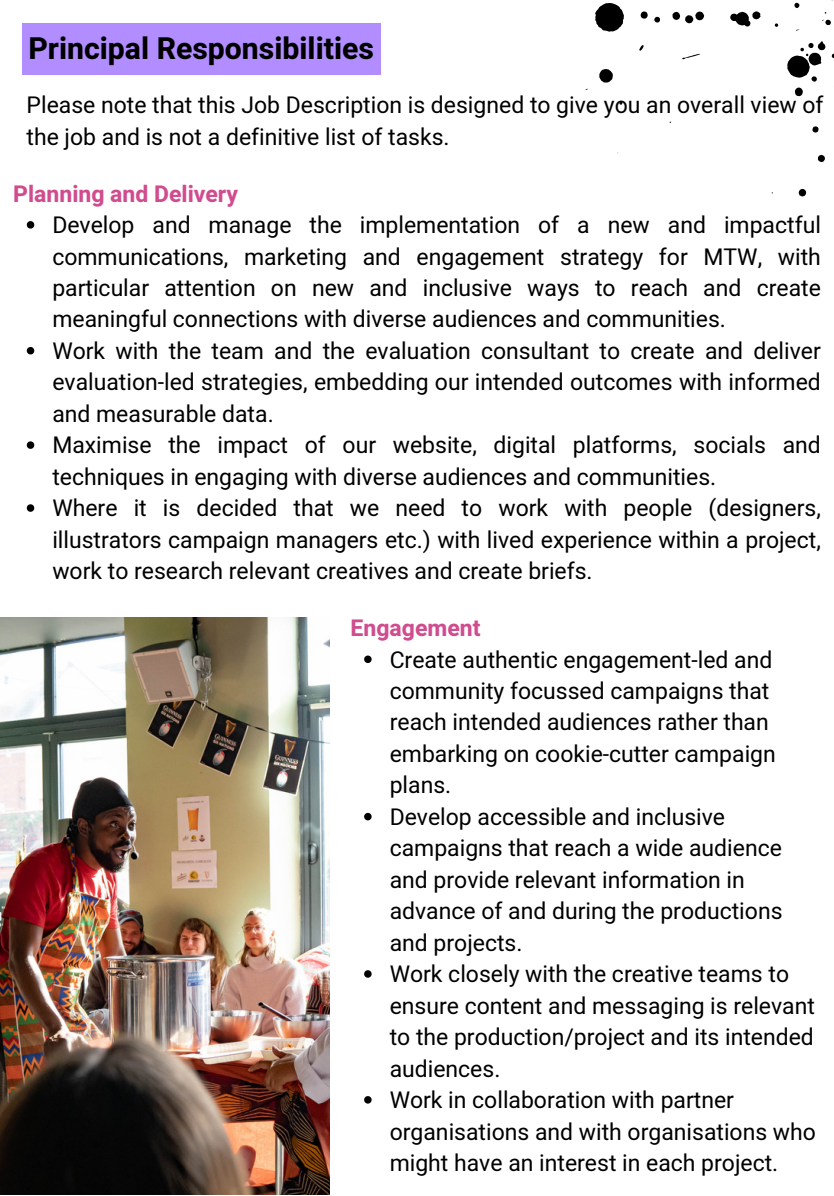
<style>
.page{position:relative;width:834px;height:1196px;background:#fff}
.page>*{position:absolute;margin:0;border:0;box-sizing:border-box;transform-origin:0 0}
.t1{font:700 30.2px "Heebo";color:#000}
.t2{font:23px/31.4px "Heebo";color:#000}
.t3{font:700 23px "Heebo";color:#d04c8e}
</style>
<div class="page">
<img style="left:0;top:617px;width:330px;height:577px">
<svg style="left:27px;top:221px;width:7px;height:7px"></svg>
<svg style="left:27px;top:347px;width:7px;height:7px"></svg>
<svg style="left:27px;top:441px;width:7px;height:8px"></svg>
<svg style="left:27px;top:504px;width:7px;height:8px"></svg>
<div style="left:22px;top:24px;width:358px;height:51px;background:#b18dff"></div>
<svg style="left:364px;top:655px;width:8px;height:8px"></svg>
<svg style="left:364px;top:813px;width:8px;height:7px"></svg>
<svg style="left:364px;top:970px;width:8px;height:7px"></svg>
<svg style="left:364px;top:1096px;width:8px;height:7px"></svg>
<svg style="left:595px;top:3px;width:29px;height:29px"></svg>
<svg style="left:599px;top:69px;width:14px;height:14px"></svg>
<svg style="left:730px;top:11px;width:31px;height:16px"></svg>
<svg style="left:672px;top:11px;width:33px;height:13px"></svg>
<svg style="left:798px;top:189px;width:9px;height:8px"></svg>
<svg style="left:817px;top:154px;width:8px;height:9px"></svg>
<svg style="left:812px;top:126px;width:7px;height:7px"></svg>
<svg style="left:640px;top:11px;width:20px;height:12px"></svg>
<svg style="left:794px;top:2px;width:6px;height:6px"></svg>
<svg style="left:682px;top:53px;width:18px;height:7px"></svg>
<svg style="left:639px;top:45px;width:5px;height:6px"></svg>
<svg style="left:774px;top:23px;width:5px;height:4px"></svg>
<svg style="left:619px;top:101px;width:4px;height:4px"></svg>
<svg style="left:787px;top:41px;width:46px;height:56px"></svg>
<svg style="left:822px;top:12px;width:9px;height:14px"></svg>
<p class="t1" style="left:28px;top:28px;width:347px">Principal Responsibilities</p>
<p class="t2" style="left:27px;top:90px;width:798px">Please note that this Job Description is designed to give you an overall view of the job and is not a definitive list of tasks.</p>
<p class="t3" style="left:13px;top:177px;width:226px">Planning and Delivery</p>
<p class="t2" style="left:52px;top:210px;width:770px;text-align:justify">Develop and manage the implementation of a new and impactful communications, marketing and engagement strategy for MTW, with particular attention on new and inclusive ways to reach and create meaningful connections with diverse audiences and communities.</p>
<p class="t2" style="left:52px;top:336px;width:770px;text-align:justify">Work with the team and the evaluation consultant to create and deliver evaluation-led strategies, embedding our intended outcomes with informed and measurable data.</p>
<p class="t2" style="left:52px;top:430px;width:770px">Maximise the impact of our website, digital platforms, socials and techniques in engaging with diverse audiences and communities.</p>
<p class="t2" style="left:52px;top:493px;width:770px;text-align:justify">Where it is decided that we need to work with people (designers, illustrators campaign managers etc.) with lived experience within a project, work to research relevant creatives and create briefs.</p>
<p class="t3" style="left:351px;top:612px;width:131px">Engagement</p>
<p class="t2" style="left:390px;top:644px;width:388px">Create authentic engagement-led and community focussed campaigns that reach intended audiences rather than embarking on cookie-cutter campaign plans.</p>
<p class="t2" style="left:390px;top:802px;width:394px">Develop accessible and inclusive campaigns that reach a wide audience and provide relevant information in advance of and during the productions and projects.</p>
<p class="t2" style="left:390px;top:959px;width:427px">Work closely with the creative teams to ensure content and messaging is relevant to the production/project and its intended audiences.</p>
<p class="t2" style="left:390px;top:1085px;width:428px">Work in collaboration with partner organisations and with organisations who might have an interest in each project.</p>
</div>
